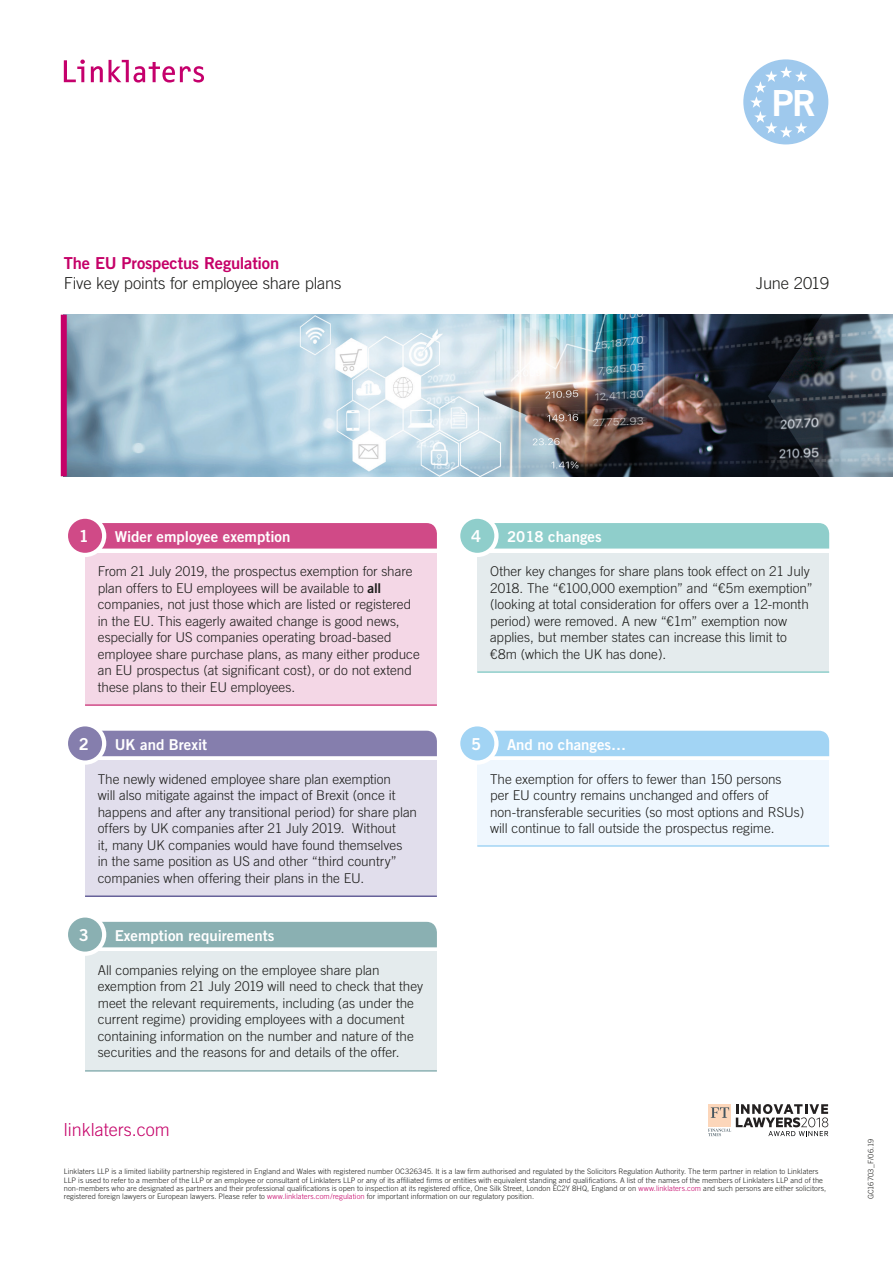
<style>
.page{position:relative;width:893px;height:1263px;background:#fff}
.page>*{position:absolute;margin:0;border:0;box-sizing:border-box;transform-origin:0 0}
.t1{font:36px "Trade Gothic Bold Two";color:#fff}
.t2{font:300 18px "Trade Gothic";color:#c50068}
.Summary_body-11pt{font:300 16.5px "Trade Gothic";letter-spacing:-.015em;color:#1d1d1b}
.Summary_title-11pt_2{font:16.5px "Trade Gothic Bold Two";letter-spacing:-.01em;color:#c50068}
.Bodycopy-9_11pt{font:16.5px "Trade Gothic Bold Two";color:#fff}
.t3{font:15px "Trade Gothic Bold Two";color:#fff}
.Bodycopy-9_11pt-2{font:300 13.5px/16.5px "Trade Gothic";letter-spacing:-.005em;color:#1d1d1b}
.Notes-5_5_5pt{font:300 7.5px/8.2px "Trade Gothic";letter-spacing:.015em;color:#1d1d1b}
.s1{font-family:"Trade Gothic Bold Two";font-weight:400}
.s2{color:#c50068}
</style>
<div class="page">
<img style="left:67px;top:315px;width:826px;height:161px">
<div style="left:61px;top:315px;width:6px;height:161px;background:#c50068"></div>
<svg style="left:64px;top:60px;width:21px;height:22px"></svg>
<svg style="left:91px;top:66px;width:12px;height:16px"></svg>
<svg style="left:109px;top:60px;width:95px;height:23px"></svg>
<svg style="left:708px;top:1104px;width:120px;height:32px"></svg>
<div style="left:477px;top:760px;width:352px;height:86px;background:#eff7fe"></div>
<div style="left:495px;top:731px;width:334px;height:25px;background:#a2d4f4"></div>
<div style="left:456px;top:722px;width:43px;height:43px;background:#fff;border-radius:50%"></div>
<div style="left:460px;top:726px;width:34px;height:34px;background:#a2d4f4;border-radius:50%"></div>
<div style="left:85px;top:553px;width:352px;height:151px;background:#f4d7e6"></div>
<svg style="left:102px;top:523px;width:335px;height:26px;background:#d04d89"></svg>
<div style="left:64px;top:514px;width:42px;height:43px;background:#fff;border-radius:50%"></div>
<div style="left:68px;top:519px;width:34px;height:34px;background:#d04a87;border-radius:50%"></div>
<hr style="left:85px;top:704px;width:352px;height:2px;background:#d04a87">
<div style="left:85px;top:760px;width:352px;height:135px;background:#e1deec"></div>
<div style="left:102px;top:731px;width:335px;height:25px;background:#857ead"></div>
<div style="left:64px;top:722px;width:42px;height:43px;background:#fff;border-radius:50%"></div>
<div style="left:68px;top:726px;width:34px;height:34px;background:#857ead;border-radius:50%"></div>
<hr style="left:85px;top:895px;width:352px;height:2px;background:#67629a">
<div style="left:85px;top:951px;width:352px;height:119px;background:#e4ebed"></div>
<div style="left:102px;top:922px;width:335px;height:25px;background:#8ab0b2"></div>
<div style="left:64px;top:913px;width:42px;height:43px;background:#fff;border-radius:50%"></div>
<div style="left:68px;top:917px;width:34px;height:34px;background:#8ab0b2;border-radius:50%"></div>
<hr style="left:85px;top:1070px;width:352px;height:1px;background:#8ab0b2">
<div style="left:477px;top:553px;width:352px;height:118px;background:#e4ebed"></div>
<div style="left:495px;top:523px;width:334px;height:26px;background:#8fcecb"></div>
<div style="left:456px;top:514px;width:43px;height:43px;background:#fff;border-radius:50%"></div>
<div style="left:460px;top:519px;width:34px;height:34px;background:#8fcecb;border-radius:50%"></div>
<hr style="left:477px;top:671px;width:352px;height:2px;background:#8fcecb">
<hr style="left:477px;top:845px;width:352px;height:2px;background:#a2d4f4">
<div style="left:743px;top:60px;width:85px;height:84px;background:#9fc9ed;border-radius:50%"></div>
<svg style="left:750px;top:67px;width:57px;height:71px"></svg>
<p class="t1" style="left:772px;top:80px;width:46px">PR</p>
<p class="Summary_title-11pt_2" style="left:64px;top:252px;width:217px">The EU Prospectus Regulation</p>
<p class="Summary_body-11pt" style="left:64px;top:274px;width:279px">Five key points for employee share plans</p>
<p class="Summary_body-11pt" style="left:756px;top:274px;width:74px">June 2019</p>
<p class="Bodycopy-9_11pt" style="left:79px;top:526px;width:12px">1</p>
<p class="t3" style="left:115px;top:527px;width:177px">Wider employee exemption</p>
<p class="Bodycopy-9_11pt-2" style="left:98px;top:563px;width:323px">From 21 July 2019, the prospectus exemption for share plan offers to EU employees will be available to <span class="s1">all </span>companies, not just those which are listed or registered in the EU. This eagerly awaited change is good news, especially for US companies operating broad-based employee share purchase plans, as many either produce an EU prospectus (at significant cost), or do not extend these plans to their EU employees.</p>
<p class="Bodycopy-9_11pt" style="left:79px;top:734px;width:12px">2</p>
<p class="t3" style="left:115px;top:735px;width:94px">UK and Brexit</p>
<p class="Bodycopy-9_11pt-2" style="left:98px;top:770px;width:321px">The newly widened employee share plan exemption<br>will also mitigate against the impact of Brexit (once it happens and after any transitional period) for share plan offers by UK companies after 21 July 2019. Without<br>it, many UK companies would have found themselves<br>in the same position as US and other “third country” companies when offering their plans in the EU.</p>
<p class="Bodycopy-9_11pt" style="left:79px;top:925px;width:12px">3</p>
<p class="t3" style="left:115px;top:926px;width:161px">Exemption requirements</p>
<p class="Bodycopy-9_11pt-2" style="left:98px;top:962px;width:327px">All companies relying on the employee share plan exemption from 21 July 2019 will need to check that they meet the relevant requirements, including (as under the current regime) providing employees with a document containing information on the number and nature of the securities and the reasons for and details of the offer.</p>
<p class="t2" style="left:64px;top:1119px;width:107px">linklaters.com</p>
<p class="Bodycopy-9_11pt" style="left:471px;top:526px;width:12px">4</p>
<p class="t3" style="left:507px;top:527px;width:96px">2018 changes</p>
<p class="Bodycopy-9_11pt-2" style="left:490px;top:563px;width:324px">Other key changes for share plans took effect on 21 July 2018. The “€100,000 exemption” and “€5m exemption” (looking at total consideration for offers over a 12-month period) were removed. A new “€1m” exemption now applies, but member states can increase this limit to €8m (which the UK has done).</p>
<p class="Bodycopy-9_11pt" style="left:471px;top:734px;width:12px">5</p>
<p class="t3" style="left:507px;top:735px;width:121px">And no changes…</p>
<p class="Bodycopy-9_11pt-2" style="left:490px;top:770px;width:316px">The exemption for offers to fewer than 150 persons<br>per EU country remains unchanged and offers of non-transferable securities (so most options and RSUs) will continue to fall outside the prospectus regime.</p>
<p class="Notes-5_5_5pt" style="left:64px;top:1167px;width:764px">Linklaters LLP is a limited liability partnership registered in England and Wales with registered number OC326345. It is a law firm authorised and regulated by the Solicitors Regulation Authority. The term partner in relation to Linklaters LLP is used to refer to a member of the LLP or an employee or consultant of Linklaters LLP or any of its affiliated firms or entities with equivalent standing and qualifications. A list of the names of the members of Linklaters LLP and of the non-members who are designated as partners and their professional qualifications is open to inspection at its registered office, One Silk Street, London EC2Y 8HQ, England or on <span class="s2">www.linklaters.com</span> and such persons are either solicitors, registered foreign lawyers or European lawyers. Please refer to <span class="s2">www.linklaters.com/regulation</span> for important information on our regulatory position.</p>
<p class="Notes-5_5_5pt" style="left:866px;top:1199px;width:62px;rotate:-90deg">GC16703_F/06.19</p>
</div>
